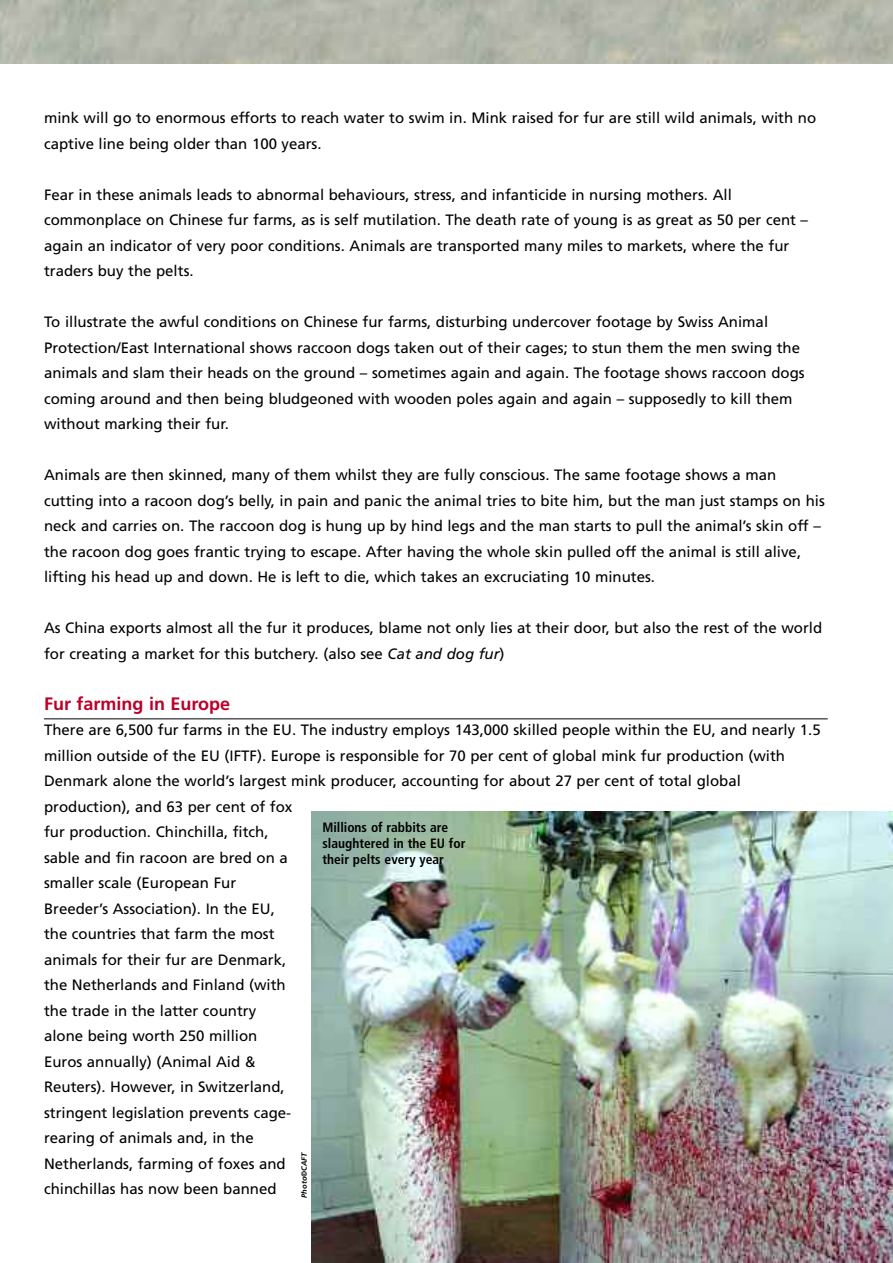
<style>
.page{position:relative;width:893px;height:1263px;background:#fff}
.page>*{position:absolute;margin:0;border:0;box-sizing:border-box;transform-origin:0 0}
.t1{font:700 18px "Frutiger";color:#bb0129}
.t2{font:15px/25.5px "Frutiger";color:#000}
.t3{font:700 condensed 13.5px/16.2px "Frutiger";color:#000}
.t4{font:italic 700 7.5px "Frutiger";color:#000}
.s1{font-style:italic}
</style>
<div class="page">
<hr style="left:44px;top:719px;width:784px;height:1px;background:#000">
<img style="left:312px;top:812px;width:581px;height:451px">
<p class="t2" style="left:44px;top:106px;width:774px">mink will go to enormous efforts to reach water to swim in. Mink raised for fur are still wild animals, with no captive line being older than 100 years.</p>
<p class="t2" style="left:44px;top:183px;width:766px">Fear in these animals leads to abnormal behaviours, stress, and infanticide in nursing mothers. All commonplace on Chinese fur farms, as is self mutilation. The death rate of young is as great as 50 per cent – again an indicator of very poor conditions. Animals are transported many miles to markets, where the fur traders buy the pelts.</p>
<p class="t2" style="left:44px;top:310px;width:762px">To illustrate the awful conditions on Chinese fur farms, disturbing undercover footage by Swiss Animal Protection/East International shows raccoon dogs taken out of their cages; to stun them the men swing the animals and slam their heads on the ground – sometimes again and again. The footage shows raccoon dogs coming around and then being bludgeoned with wooden poles again and again – supposedly to kill them without marking their fur.</p>
<p class="t2" style="left:44px;top:463px;width:782px">Animals are then skinned, many of them whilst they are fully conscious. The same footage shows a man cutting into a racoon dog’s belly, in pain and panic the animal tries to bite him, but the man just stamps on his neck and carries on. The raccoon dog is hung up by hind legs and the man starts to pull the animal’s skin off – the racoon dog goes frantic trying to escape. After having the whole skin pulled off the animal is still alive, lifting his head up and down. He is left to die, which takes an excruciating 10 minutes.</p>
<p class="t2" style="left:44px;top:616px;width:780px">As China exports almost all the fur it produces, blame not only lies at their door, but also the rest of the world for creating a market for this butchery. (also see <span class="s1">Cat and dog fur</span>)</p>
<p class="t1" style="left:44px;top:696px;width:188px">Fur farming in Europe</p>
<p class="t2" style="left:44px;top:718px;width:778px">There are 6,500 fur farms in the EU. The industry employs 143,000 skilled people within the EU, and nearly 1.5 million outside of the EU (IFTF). Europe is responsible for 70 per cent of global mink fur production (with Denmark alone the world’s largest mink producer, accounting for about 27 per cent of total global production), and 63 per cent of fox<br>fur production. Chinchilla, fitch,<br>sable and fin racoon are bred on a<br>smaller scale (European Fur<br>Breeder’s Association). In the EU,<br>the countries that farm the most<br>animals for their fur are Denmark,<br>the Netherlands and Finland (with<br>the trade in the latter country<br>alone being worth 250 million<br>Euros annually) (Animal Aid &amp;<br>Reuters). However, in Switzerland,<br>stringent legislation prevents cage-<br>rearing of animals and, in the<br>Netherlands, farming of foxes and<br>chinchillas has now been banned</p>
<p class="t3" style="left:322px;top:820px;width:145px">Millions of rabbits are slaughtered in the EU for their pelts every year</p>
<p class="t4" style="left:301px;top:1198px;width:47px;rotate:-90deg">Photo©CAFT</p>
</div>
